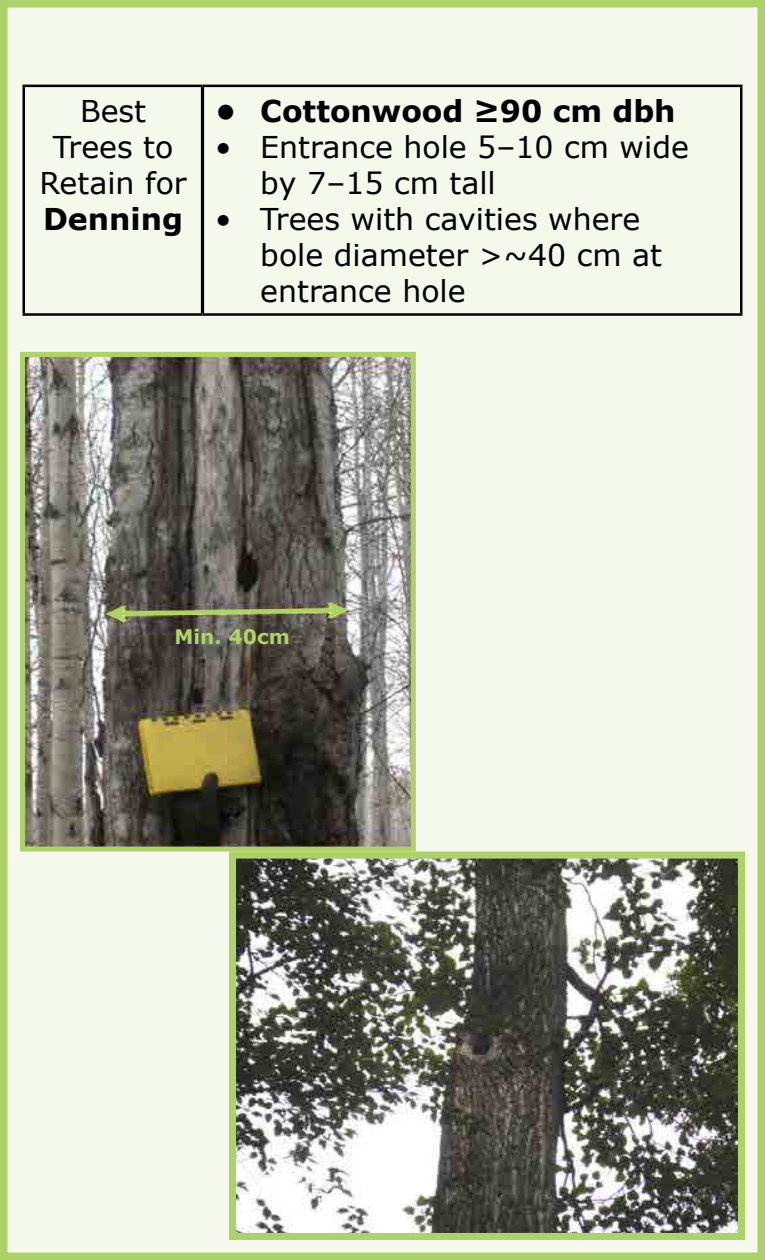
<style>
.page{position:relative;width:765px;height:1260px;background:#f4f9ec}
.page>*{position:absolute;margin:0;border:0;box-sizing:border-box;transform-origin:0 0}
.t1{font:30px/36px "Verdana";color:#000}
.t2{font:700 30px "Verdana";color:#000}
.t3{font:700 20px "Verdana";color:#add368}
</style>
<div class="page">
<hr style="left:22px;top:85px;width:180px;height:2px;background:#000">
<hr style="left:22px;top:87px;width:3px;height:226px;background:#000">
<hr style="left:202px;top:85px;width:540px;height:2px;background:#000">
<hr style="left:740px;top:87px;width:2px;height:226px;background:#000">
<hr style="left:22px;top:313px;width:180px;height:3px;background:#000">
<hr style="left:202px;top:313px;width:540px;height:3px;background:#000">
<hr style="left:201px;top:87px;width:3px;height:226px;background:#000">
<img style="left:26px;top:358px;width:384px;height:488px">
<div style="left:20px;top:352px;width:396px;height:500px;border:5px solid #add368"></div>
<img style="left:105px;top:602px;width:244px;height:20px">
<img style="left:237px;top:860px;width:500px;height:372px">
<div style="left:229px;top:852px;width:516px;height:388px;border:7px solid #add368"></div>
<p class="t1" style="left:40px;top:92px;width:149px;text-align:center">Best<br>Trees to<br>Retain for</p>
<p class="t2" style="left:43px;top:197px;width:142px">Denning</p>
<p class="t2" style="left:215px;top:89px;width:462px">• Cottonwood ≥90 cm dbh</p>
<p class="t1" style="left:260px;top:128px;width:430px;text-indent:-45px">• Entrance hole 5–10 cm wide by 7–15 cm tall</p>
<p class="t1" style="left:260px;top:200px;width:403px;text-indent:-45px">• Trees with cavities where bole diameter &gt;~40 cm at entrance hole</p>
<p class="t3" style="left:174px;top:623px;width:117px">Min. 40cm</p>
</div>
